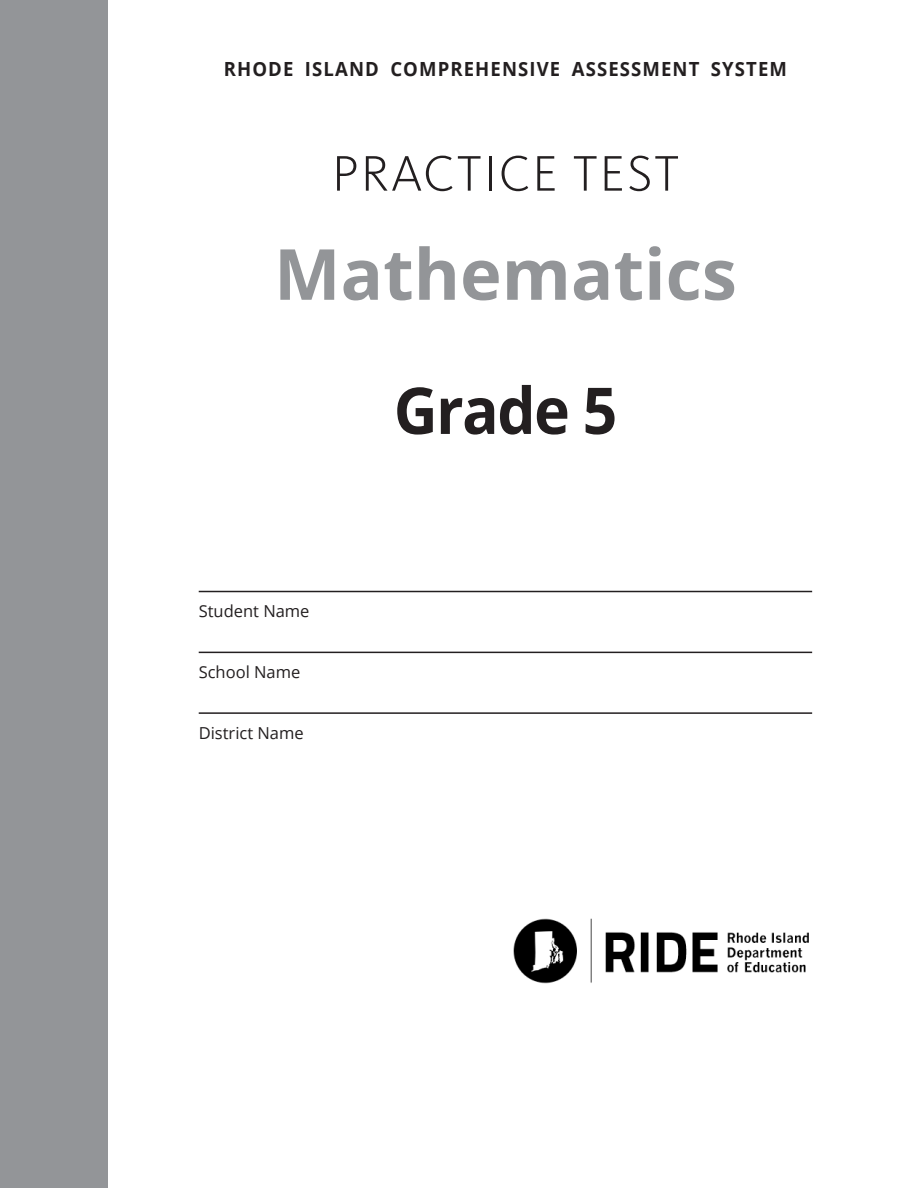
<style>
.page{position:relative;width:918px;height:1188px;background:#fff}
.page>*{position:absolute;margin:0;border:0;box-sizing:border-box;transform-origin:0 0}
.t1{font:700 70.5px "Open Sans";color:#939598}
.t2{font:700 64.5px "Open Sans";letter-spacing:-.025em;color:#231f20;scale:.94 1}
.t3{font:300 51.75px "Kievit OT";letter-spacing:.035em;color:#231f20}
.t4{font:700 19.5px "Open Sans";letter-spacing:.06em;color:#231f20;scale:.95 1}
.t5{font:16.5px "Open Sans";color:#231f20}
</style>
<div class="page">
<div style="left:1px;top:0;width:107px;height:1188px;background:#939598"></div>
<hr style="left:199px;top:591px;width:613px;height:1px;background:#231f20">
<hr style="left:199px;top:652px;width:613px;height:1px;background:#231f20">
<hr style="left:199px;top:712px;width:613px;height:2px;background:#231f20">
<img style="left:513px;top:918px;width:296px;height:65px">
<p class="t4" style="left:224px;top:55px;width:594px">RHODE ISLAND COMPREHENSIVE ASSESSMENT SYSTEM</p>
<p class="t3" style="left:332px;top:145px;width:349px">PRACTICE TEST</p>
<p class="t1" style="left:274px;top:224px;width:464px">Mathematics</p>
<p class="t5" style="left:199px;top:600px;width:112px">Student Name</p>
<p class="t5" style="left:199px;top:661px;width:103px">School Name</p>
<p class="t5" style="left:199px;top:721px;width:106px">District Name</p>
<p class="t2" style="left:394px;top:365px;width:239px">Grade 5</p>
</div>
